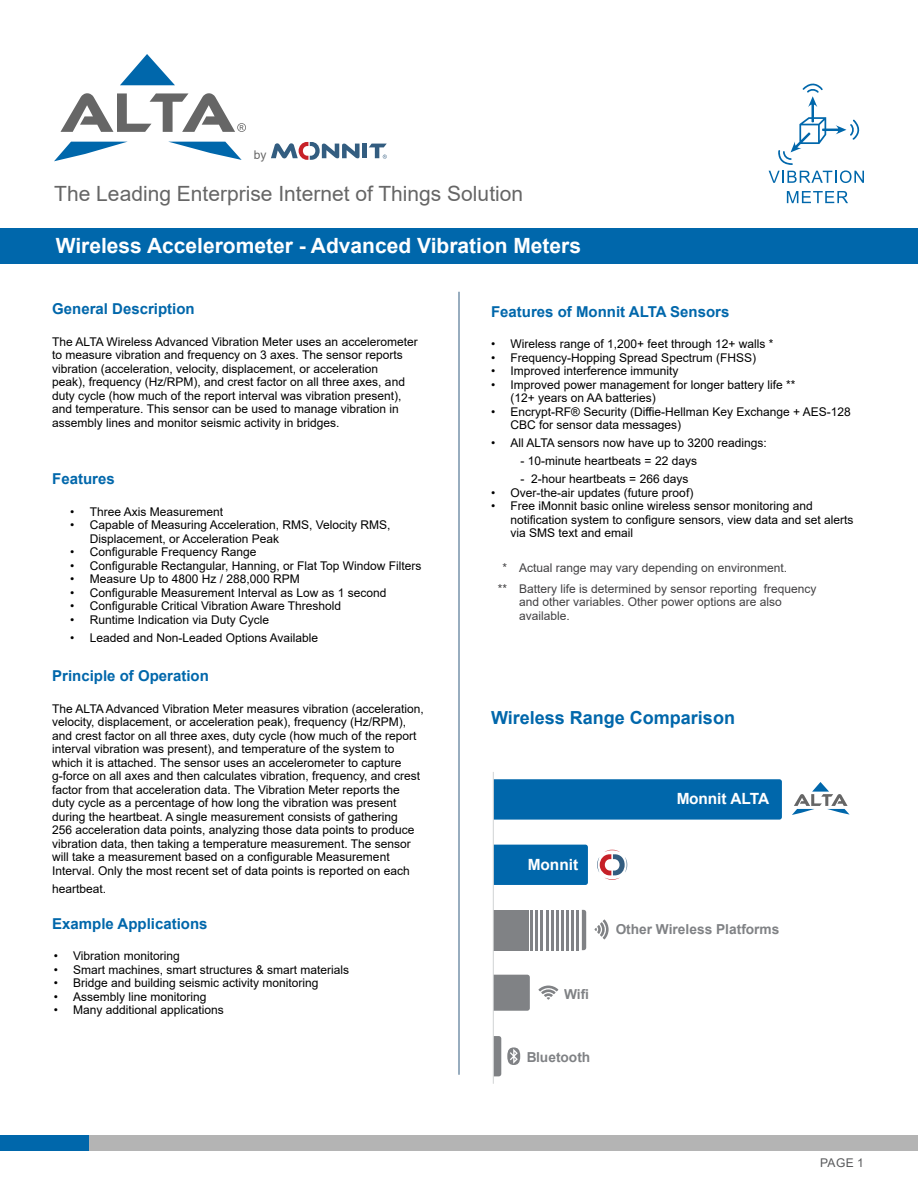
<style>
.page{position:relative;width:918px;height:1188px;background:#fff}
.page>*{position:absolute;margin:0;border:0;box-sizing:border-box;transform-origin:0 0}
.t1{font:700 21px "Arial";color:#fff}
.t2{font:21px "Arial";color:#666}
.t3{font:700 18px "Arial";color:#0067ab}
.t4{font:700 15.45px "Arial";color:#fff}
.t5{font:700 15px "Arial";color:#0067ab}
.t6{font:700 13.8px "Arial";color:#808285}
.t7{font:12px/13.5px "Arial";color:#000}
.t8{font:12px/20.7px "Arial";color:#414042}
.t9{font:12px "Arial";color:#58595b}
.t10{font:12px "Arial";color:#666}
</style>
<div class="page">
<div style="left:0;top:228px;width:918px;height:35px;background:#0067ab"></div>
<div style="left:0;top:1135px;width:918px;height:16px;background:#b4b4b4"></div>
<div style="left:0;top:1135px;width:89px;height:16px;background:#0067ab"></div>
<hr style="left:459px;top:292px;width:1px;height:783px;background:#335d80">
<svg style="left:120px;top:54px;width:55px;height:31px"></svg>
<svg style="left:54px;top:142px;width:72px;height:19px"></svg>
<svg style="left:170px;top:142px;width:72px;height:18px"></svg>
<svg style="left:60px;top:93px;width:186px;height:39px"></svg>
<div style="left:362px;top:144px;width:5px;height:14px;background:#335d80"></div>
<svg style="left:271px;top:142px;width:89px;height:18px"></svg>
<svg style="left:369px;top:144px;width:18px;height:15px"></svg>
<svg style="left:787px;top:191px;width:61px;height:12px"></svg>
<svg style="left:769px;top:83px;width:95px;height:100px"></svg>
<div style="left:494px;top:779px;width:288px;height:41px;background:#0067ab"></div>
<div style="left:494px;top:845px;width:94px;height:40px;background:#0067ab"></div>
<svg style="left:582px;top:910px;width:4px;height:40px"></svg>
<svg style="left:494px;top:975px;width:64px;height:101px"></svg>
<svg style="left:597px;top:850px;width:30px;height:30px"></svg>
<svg style="left:594px;top:919px;width:15px;height:20px"></svg>
<div style="left:493px;top:910px;width:36px;height:40px;background:#808285"></div>
<hr style="left:530px;top:910px;width:3px;height:40px;background:#808285">
<hr style="left:536px;top:910px;width:2px;height:40px;background:#808285">
<hr style="left:541px;top:910px;width:2px;height:40px;background:#808285">
<hr style="left:546px;top:910px;width:2px;height:40px;background:#808285">
<hr style="left:551px;top:910px;width:2px;height:40px;background:#808285">
<hr style="left:556px;top:910px;width:3px;height:40px;background:#808285">
<hr style="left:561px;top:910px;width:3px;height:40px;background:#808285">
<hr style="left:566px;top:910px;width:3px;height:40px;background:#808285">
<hr style="left:572px;top:910px;width:2px;height:40px;background:#808285">
<hr style="left:577px;top:910px;width:2px;height:40px;background:#808285">
<svg style="left:792px;top:782px;width:58px;height:33px"></svg>
<hr style="left:493px;top:772px;width:1px;height:311px;background:#d1d3d4">
<p class="t10" style="left:254px;top:146px;width:14px">by</p>
<h1 class="t2" style="left:54px;top:180px;width:470px">The Leading Enterprise Internet of Things Solution</h1>
<h1 class="t1" style="left:56px;top:231px;width:527px">Wireless Accelerometer - Advanced Vibration Meters</h1>
<p class="t5" style="left:52px;top:298px;width:144px">General Description</p>
<p class="t7" style="left:52px;top:335px;width:367px">The ALTA Wireless Advanced Vibration Meter uses an accelerometer to measure vibration and frequency on 3 axes. The sensor reports vibration (acceleration, velocity, displacement, or acceleration<br>peak), frequency (Hz/RPM), and crest factor on all three axes, and duty cycle (how much of the report interval was vibration present), and temperature. This sensor can be used to manage vibration in assembly lines and monitor seismic activity in bridges.</p>
<p class="t5" style="left:52px;top:468px;width:64px">Features</p>
<p class="t7" style="left:70px;top:505px;width:154px">• Three Axis Measurement</p>
<p class="t7" style="left:90px;top:518px;width:302px;text-indent:-20px">• Capable of Measuring Acceleration, RMS, Velocity RMS,<br>Displacement, or Acceleration Peak</p>
<p class="t7" style="left:70px;top:545px;width:188px">• Configurable Frequency Range</p>
<p class="t7" style="left:70px;top:559px;width:353px">• Configurable Rectangular, Hanning, or Flat Top Window Filters</p>
<p class="t7" style="left:70px;top:572px;width:231px">• Measure Up to 4800 Hz / 288,000 RPM</p>
<p class="t7" style="left:70px;top:586px;width:318px">• Configurable Measurement Interval as Low as 1 second</p>
<p class="t7" style="left:70px;top:599px;width:272px">• Configurable Critical Vibration Aware Threshold</p>
<p class="t7" style="left:70px;top:613px;width:200px">• Runtime Indication via Duty Cycle</p>
<p class="t7" style="left:70px;top:631px;width:250px">• Leaded and Non-Leaded Options Available</p>
<p class="t5" style="left:52px;top:666px;width:158px">Principle of Operation</p>
<p class="t7" style="left:52px;top:702px;width:373px">The ALTA Advanced Vibration Meter measures vibration (acceleration, velocity, displacement, or acceleration peak), frequency (Hz/RPM), and crest factor on all three axes, duty cycle (how much of the report interval vibration was present), and temperature of the system to which it is attached. The sensor uses an accelerometer to capture g-force on all axes and then calculates vibration, frequency, and crest factor from that acceleration data. The Vibration Meter reports the duty cycle as a percentage of how long the vibration was present during the heartbeat. A single measurement consists of gathering<br>256 acceleration data points, analyzing those data points to produce vibration data, then taking a temperature measurement. The sensor will take a measurement based on a configurable Measurement Interval. Only the most recent set of data points is reported on each</p>
<p class="t7" style="left:52px;top:882px;width:56px">heartbeat.</p>
<p class="t5" style="left:52px;top:913px;width:157px">Example Applications</p>
<p class="t7" style="left:54px;top:949px;width:127px">• Vibration monitoring</p>
<p class="t7" style="left:54px;top:963px;width:297px">• Smart machines, smart structures &amp; smart materials</p>
<p class="t7" style="left:54px;top:976px;width:266px">• Bridge and building seismic activity monitoring</p>
<p class="t7" style="left:54px;top:990px;width:154px">• Assembly line monitoring</p>
<p class="t7" style="left:54px;top:1003px;width:172px">• Many additional applications</p>
<p class="t5" style="left:491px;top:301px;width:240px">Features of Monnit ALTA Sensors</p>
<p class="t7" style="left:491px;top:337px;width:284px">• Wireless range of 1,200+ feet through 12+ walls *</p>
<p class="t7" style="left:491px;top:351px;width:266px">• Frequency-Hopping Spread Spectrum (FHSS)</p>
<p class="t7" style="left:491px;top:364px;width:189px">• Improved interference immunity</p>
<p class="t7" style="left:511px;top:378px;width:286px;text-indent:-20px">• Improved power management for longer battery life ** (12+ years on AA batteries)</p>
<p class="t7" style="left:511px;top:405px;width:342px;text-indent:-20px">• Encrypt-RF® Security (Diffie-Hellman Key Exchange + AES-128<br>CBC for sensor data messages)</p>
<p class="t7" style="left:491px;top:436px;width:277px">• All ALTA sensors now have up to 3200 readings:</p>
<p class="t7" style="left:521px;top:454px;width:178px">- 10-minute heartbeats = 22 days</p>
<p class="t7" style="left:521px;top:472px;width:169px">- 2-hour heartbeats = 266 days</p>
<p class="t7" style="left:491px;top:486px;width:204px">• Over-the-air updates (future proof)</p>
<p class="t7" style="left:511px;top:499px;width:344px;text-indent:-20px">• Free iMonnit basic online wireless sensor monitoring and notification system to configure sensors, view data and set alerts via SMS text and email</p>
<p class="t8" style="left:498px;top:557px;width:320px;text-indent:5px">* Actual range may vary depending on environment.<br>** Battery life is determined by sensor reporting frequency</p>
<p class="t8" style="left:519px;top:595px;width:264px;line-height:13.5px">and other variables. Other power options are also available.</p>
<h2 class="t3" style="left:491px;top:705px;width:245px">Wireless Range Comparison</h2>
<p class="t4" style="left:528px;top:854px;width:52px">Monnit</p>
<p class="t6" style="left:564px;top:985px;width:27px">Wifi</p>
<p class="t6" style="left:526px;top:1047px;width:66px">Bluetooth</p>
<p class="t4" style="left:676px;top:788px;width:95px">Monnit ALTA</p>
<p class="t6" style="left:616px;top:919px;width:165px">Other Wireless Platforms</p>
<p class="t9" style="left:820px;top:1155px;width:45px">PAGE 1</p>
</div>
